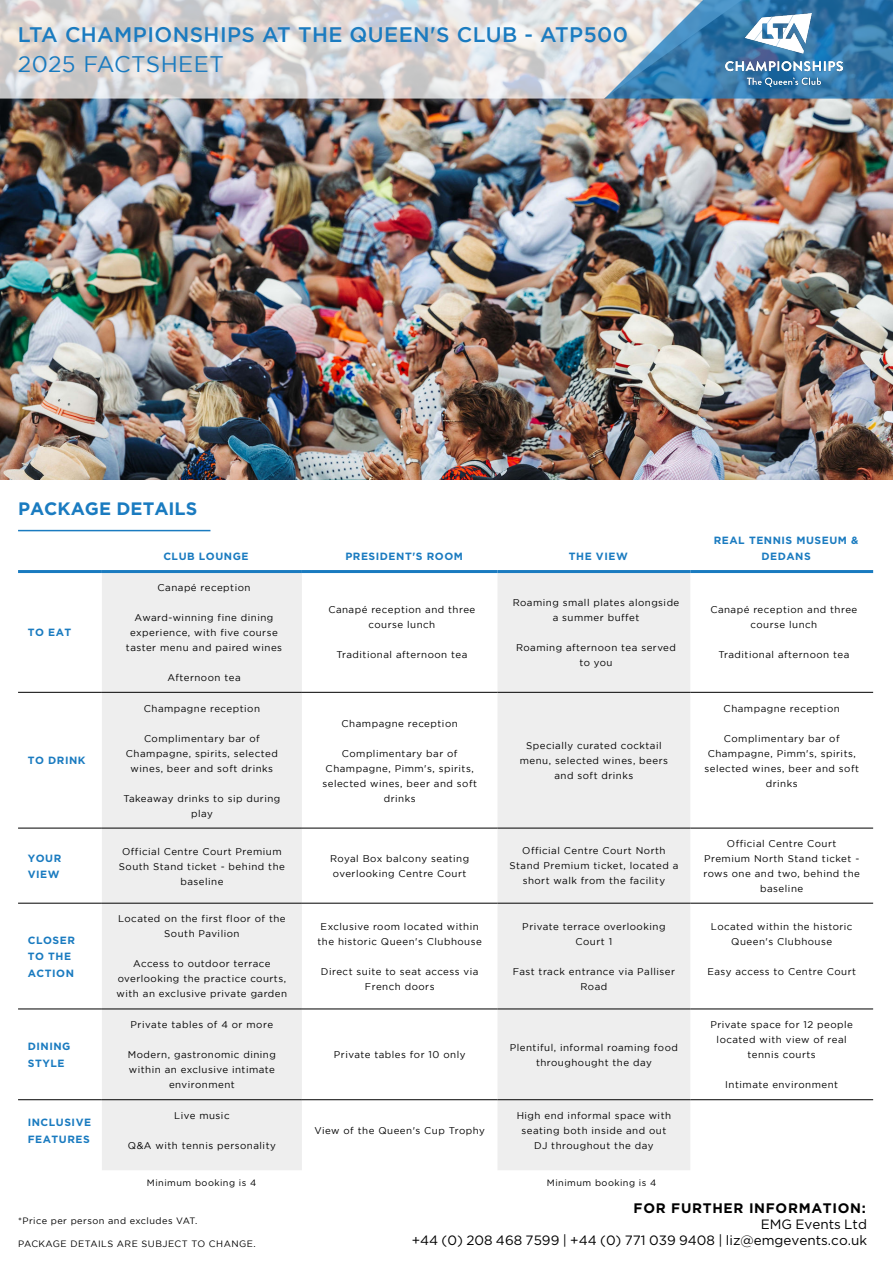
<style>
.page{position:relative;width:893px;height:1263px;background:#fff}
.page>*{position:absolute;margin:0;border:0;box-sizing:border-box;transform-origin:0 0}
.t1{font:22.5px "Gotham";letter-spacing:.02em;color:#1a7bc0}
.t2{font:500 21px "Gotham";letter-spacing:.02em;color:#1a7bc0}
.t3{font:700 18px "Gotham";color:#1a7bc0}
.t4{font:700 13.8px "Gotham";letter-spacing:.05em;color:#000}
.t5{font:13.5px/16.2px "Gotham";color:#000;text-align:right}
.t6{font:700 10.5px/16.5px "Gotham";letter-spacing:.05em;color:#1a7bc0}
.t7{font:9.75px/15px "Gotham";letter-spacing:.05em;color:#000;text-align:center}
.Body_copy{font:9.15px "Gotham";letter-spacing:.05em;color:#000}
</style>
<div class="page">
<img style="left:0;top:99px;width:893px;height:380px">
<svg style="left:0;top:0;width:604px;height:99px;background:#dad7d8"></svg>
<svg style="left:604px;top:0;width:289px;height:99px;background:#6193b8"></svg>
<svg style="left:102px;top:573px;width:588px;height:597px;fill:#eee"></svg>
<hr style="left:18px;top:570px;width:84px;height:3px;background:#1a7bc0">
<hr style="left:102px;top:570px;width:200px;height:3px;background:#1a7bc0">
<hr style="left:302px;top:570px;width:195px;height:3px;background:#1a7bc0">
<hr style="left:497px;top:570px;width:193px;height:3px;background:#1a7bc0">
<hr style="left:690px;top:570px;width:183px;height:3px;background:#1a7bc0">
<hr style="left:18px;top:692px;width:84px;height:1px;background:#000">
<hr style="left:102px;top:692px;width:200px;height:1px;background:#000">
<hr style="left:302px;top:692px;width:195px;height:1px;background:#000">
<hr style="left:497px;top:692px;width:193px;height:1px;background:#000">
<hr style="left:690px;top:692px;width:183px;height:1px;background:#000">
<hr style="left:18px;top:828px;width:84px;height:1px;background:#000">
<hr style="left:102px;top:828px;width:200px;height:1px;background:#000">
<hr style="left:302px;top:828px;width:195px;height:1px;background:#000">
<hr style="left:497px;top:828px;width:193px;height:1px;background:#000">
<hr style="left:690px;top:828px;width:183px;height:1px;background:#000">
<hr style="left:18px;top:903px;width:84px;height:1px;background:#000">
<hr style="left:102px;top:903px;width:200px;height:1px;background:#000">
<hr style="left:302px;top:903px;width:195px;height:1px;background:#000">
<hr style="left:497px;top:903px;width:193px;height:1px;background:#000">
<hr style="left:690px;top:903px;width:183px;height:1px;background:#000">
<hr style="left:18px;top:1008px;width:84px;height:1px;background:#000">
<hr style="left:102px;top:1008px;width:200px;height:1px;background:#000">
<hr style="left:302px;top:1008px;width:195px;height:1px;background:#000">
<hr style="left:497px;top:1008px;width:193px;height:1px;background:#000">
<hr style="left:690px;top:1008px;width:183px;height:1px;background:#000">
<hr style="left:18px;top:1099px;width:84px;height:1px;background:#000">
<hr style="left:102px;top:1099px;width:200px;height:1px;background:#000">
<hr style="left:302px;top:1099px;width:195px;height:1px;background:#000">
<hr style="left:497px;top:1099px;width:193px;height:1px;background:#000">
<hr style="left:690px;top:1099px;width:183px;height:1px;background:#000">
<img style="left:725px;top:14px;width:118px;height:73px">
<p class="t2" style="left:18px;top:23px;width:612px">LTA CHAMPIONSHIPS AT THE QUEEN'S CLUB - ATP500</p>
<p class="t1" style="left:18px;top:52px;width:208px">2025 FACTSHEET</p>
<p class="t3" style="left:18px;top:496px;width:181px">PACKAGE DETAILS</p>
<p class="t6" style="left:28px;top:624px;width:45px">TO EAT</p>
<p class="t6" style="left:28px;top:752px;width:59px">TO DRINK</p>
<p class="t6" style="left:163px;top:548px;width:87px">CLUB LOUNGE</p>
<p class="t6" style="left:345px;top:548px;width:119px">PRESIDENT'S ROOM</p>
<p class="t6" style="left:569px;top:548px;width:60px">THE VIEW</p>
<p class="t7" style="left:158px;top:580px;width:94px">Canapé reception</p>
<p class="t7" style="left:126px;top:610px;width:158px">Award-winning fine dining experience, with five course taster menu and paired wines</p>
<p class="t7" style="left:167px;top:670px;width:75px">Afternoon tea</p>
<p class="t7" style="left:144px;top:700px;width:118px">Champagne reception</p>
<p class="t7" style="left:126px;top:730px;width:153px">Complimentary bar of<br>Champagne, spirits, selected wines, beer and soft drinks</p>
<p class="t7" style="left:123px;top:790px;width:158px">Takeaway drinks to sip during play</p>
<p class="t7" style="left:328px;top:602px;width:149px">Canapé reception and three course lunch</p>
<p class="t7" style="left:336px;top:647px;width:132px">Traditional afternoon tea</p>
<p class="t7" style="left:513px;top:595px;width:168px">Roaming small plates alongside a summer buffet</p>
<p class="t7" style="left:516px;top:640px;width:161px">Roaming afternoon tea served to you</p>
<p class="t7" style="left:342px;top:715px;width:118px">Champagne reception</p>
<p class="t7" style="left:322px;top:745px;width:156px">Complimentary bar of<br>Champagne, Pimm's, spirits, selected wines, beer and soft drinks</p>
<p class="t7" style="left:520px;top:738px;width:150px">Specially curated cocktail menu, selected wines, beers and soft drinks</p>
<p class="t6" style="left:714px;top:531px;width:146px;text-align:center">REAL TENNIS MUSEUM &amp;<br>DEDANS</p>
<p class="t7" style="left:710px;top:602px;width:149px">Canapé reception and three course lunch</p>
<p class="t7" style="left:718px;top:647px;width:132px">Traditional afternoon tea</p>
<p class="t7" style="left:724px;top:700px;width:118px">Champagne reception</p>
<p class="t7" style="left:704px;top:730px;width:156px">Complimentary bar of<br>Champagne, Pimm's, spirits, selected wines, beer and soft drinks</p>
<p class="t6" style="left:28px;top:849px;width:35px">YOUR<br>VIEW</p>
<p class="t7" style="left:119px;top:844px;width:168px">Official Centre Court Premium<br>South Stand ticket - behind the baseline</p>
<p class="t7" style="left:330px;top:851px;width:140px;text-align:left">Royal Box balcony seating overlooking Centre Court</p>
<p class="t7" style="left:509px;top:843px;width:170px">Official Centre Court North<br>Stand Premium ticket, located a short walk from the facility</p>
<p class="t7" style="left:703px;top:835px;width:158px">Official Centre Court<br>Premium North Stand ticket - rows one and two, behind the baseline</p>
<p class="t6" style="left:28px;top:932px;width:49px">CLOSER<br>TO THE<br>ACTION</p>
<p class="t6" style="left:28px;top:1038px;width:44px">DINING<br>STYLE</p>
<p class="t6" style="left:28px;top:1114px;width:65px">INCLUSIVE<br>FEATURES</p>
<p class="t7" style="left:118px;top:911px;width:169px">Located on the first floor of the<br>South Pavilion</p>
<p class="t7" style="left:117px;top:956px;width:172px">Access to outdoor terrace overlooking the practice courts, with an exclusive private garden</p>
<p class="t7" style="left:317px;top:919px;width:166px">Exclusive room located within the historic Queen's Clubhouse</p>
<p class="t7" style="left:321px;top:964px;width:159px">Direct suite to seat access via<br>French doors</p>
<p class="t7" style="left:522px;top:919px;width:145px">Private terrace overlooking<br>Court 1</p>
<p class="t7" style="left:513px;top:964px;width:164px">Fast track entrance via Palliser<br>Road</p>
<p class="t7" style="left:131px;top:1017px;width:144px">Private tables of 4 or more</p>
<p class="t7" style="left:128px;top:1047px;width:150px">Modern, gastronomic dining within an exclusive intimate environment</p>
<p class="t7" style="left:334px;top:1047px;width:133px">Private tables for 10 only</p>
<p class="t7" style="left:510px;top:1040px;width:170px">Plentiful, informal roaming food throughought the day</p>
<p class="t7" style="left:174px;top:1108px;width:57px">Live music</p>
<p class="t7" style="left:128px;top:1138px;width:149px">Q&amp;A with tennis personality</p>
<p class="t7" style="left:315px;top:1123px;width:172px">View of the Queen's Cup Trophy</p>
<p class="t7" style="left:517px;top:1108px;width:156px">High end informal space with seating both inside and out</p>
<p class="t7" style="left:534px;top:1138px;width:121px">DJ throughout the day</p>
<p class="t7" style="left:711px;top:919px;width:143px">Located within the historic<br>Queen's Clubhouse</p>
<p class="t7" style="left:707px;top:964px;width:150px">Easy access to Centre Court</p>
<p class="t7" style="left:710px;top:1017px;width:144px">Private space for 12 people located with view of real tennis courts</p>
<p class="t7" style="left:725px;top:1077px;width:114px">Intimate environment</p>
<p class="Body_copy" style="left:147px;top:1177px;width:111px">Minimum booking is 4</p>
<p class="Body_copy" style="left:547px;top:1177px;width:111px">Minimum booking is 4</p>
<h3 class="t4" style="left:634px;top:1199px;width:234px">FOR FURTHER INFORMATION:</h3>
<h3 class="t5" style="left:412px;top:1216px;width:457px">EMG Events Ltd<br>+44 (0) 208 468 7599 | +44 (0) 771 039 9408 | liz@emgevents.co.uk</h3>
<p class="Body_copy" style="left:18px;top:1215px;width:181px">*Price per person and excludes VAT.</p>
<p class="Body_copy" style="left:18px;top:1239px;width:239px">PACKAGE DETAILS ARE SUBJECT TO CHANGE.</p>
</div>
